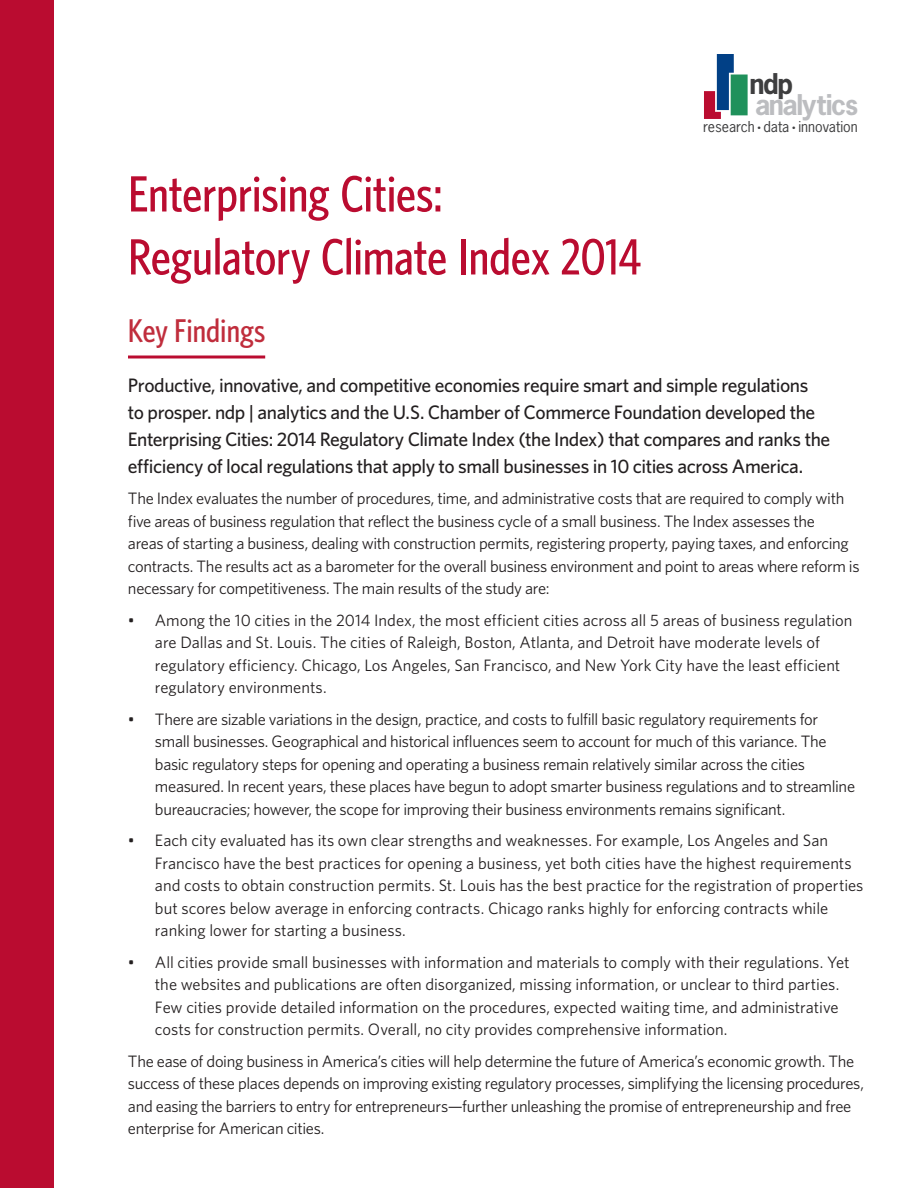
<style>
.page{position:relative;width:918px;height:1188px;background:#fff}
.page>*{position:absolute;margin:0;border:0;box-sizing:border-box;transform-origin:0 0}
.t1{font:500 51px/63px "Whitney Condensed";letter-spacing:-.005em;color:#ba0c30}
.t2{font:500 33px "Whitney Condensed";color:#c02d3c}
.t3{font:700 26.85px "News Gothic Std";letter-spacing:-.05em;color:#bcbdc0}
.t4{font:700 26.85px "News Gothic Std";color:#3e3e3f}
.t5{font:500 19.5px/27px "Whitney";letter-spacing:-.025em;color:#231f20}
.t6{font:16.5px/22.5px "Whitney";letter-spacing:-.015em;color:#231f20}
.t7{font:14.1px "News Gothic Std";color:#3e3e3f}
</style>
<div class="page">
<div style="left:0;top:0;width:54px;height:1188px;background:#ba0c30"></div>
<svg style="left:704px;top:54px;width:44px;height:65px"></svg>
<hr style="left:128px;top:356px;width:137px;height:2px;background:#ba0c30">
<h1 class="t1" style="left:128px;top:162px;width:514px">Enterprising Cities:<br>Regulatory Climate Index 2014</h1>
<h2 class="t2" style="left:128px;top:312px;width:139px">Key Findings</h2>
<h3 class="t4" style="left:750px;top:66px;width:45px">ndp</h3>
<h3 class="t3" style="left:755px;top:87px;width:105px">analytics</h3>
<p class="t7" style="left:703px;top:118px;width:156px">research ● data ● innovation</p>
<p class="t5" style="left:128px;top:371px;width:704px">Productive, innovative, and competitive economies require smart and simple regulations<br>to prosper. ndp | analytics and the U.S. Chamber of Commerce Foundation developed the Enterprising Cities: 2014 Regulatory Climate Index (the Index) that compares and ranks the efficiency of local regulations that apply to small businesses in 10 cities across America.</p>
<p class="t6" style="left:128px;top:487px;width:733px">The Index evaluates the number of procedures, time, and administrative costs that are required to comply with five areas of business regulation that reflect the business cycle of a small business. The Index assesses the<br>areas of starting a business, dealing with construction permits, registering property, paying taxes, and enforcing contracts. The results act as a barometer for the overall business environment and point to areas where reform is necessary for competitiveness. The main results of the study are:</p>
<p class="t6" style="left:155px;top:608px;width:699px;text-indent:-27px">• Among the 10 cities in the 2014 Index, the most efficient cities across all 5 areas of business regulation are Dallas and St. Louis. The cities of Raleigh, Boston, Atlanta, and Detroit have moderate levels of regulatory efficiency. Chicago, Los Angeles, San Francisco, and New York City have the least efficient regulatory environments.</p>
<p class="t6" style="left:155px;top:707px;width:702px;text-indent:-27px">• There are sizable variations in the design, practice, and costs to fulfill basic regulatory requirements for small businesses. Geographical and historical influences seem to account for much of this variance. The basic regulatory steps for opening and operating a business remain relatively similar across the cities measured. In recent years, these places have begun to adopt smarter business regulations and to streamline bureaucracies; however, the scope for improving their business environments remains significant.</p>
<p class="t6" style="left:155px;top:829px;width:710px;text-indent:-27px">• Each city evaluated has its own clear strengths and weaknesses. For example, Los Angeles and San Francisco have the best practices for opening a business, yet both cities have the highest requirements and costs to obtain construction permits. St. Louis has the best practice for the registration of properties but scores below average in enforcing contracts. Chicago ranks highly for enforcing contracts while ranking lower for starting a business.</p>
<p class="t6" style="left:155px;top:950px;width:696px;text-indent:-27px">• All cities provide small businesses with information and materials to comply with their regulations. Yet the websites and publications are often disorganized, missing information, or unclear to third parties.<br>Few cities provide detailed information on the procedures, expected waiting time, and administrative costs for construction permits. Overall, no city provides comprehensive information.</p>
<p class="t6" style="left:128px;top:1049px;width:737px">The ease of doing business in America’s cities will help determine the future of America’s economic growth. The success of these places depends on improving existing regulatory processes, simplifying the licensing procedures, and easing the barriers to entry for entrepreneurs—further unleashing the promise of entrepreneurship and free enterprise for American cities.</p>
</div>
